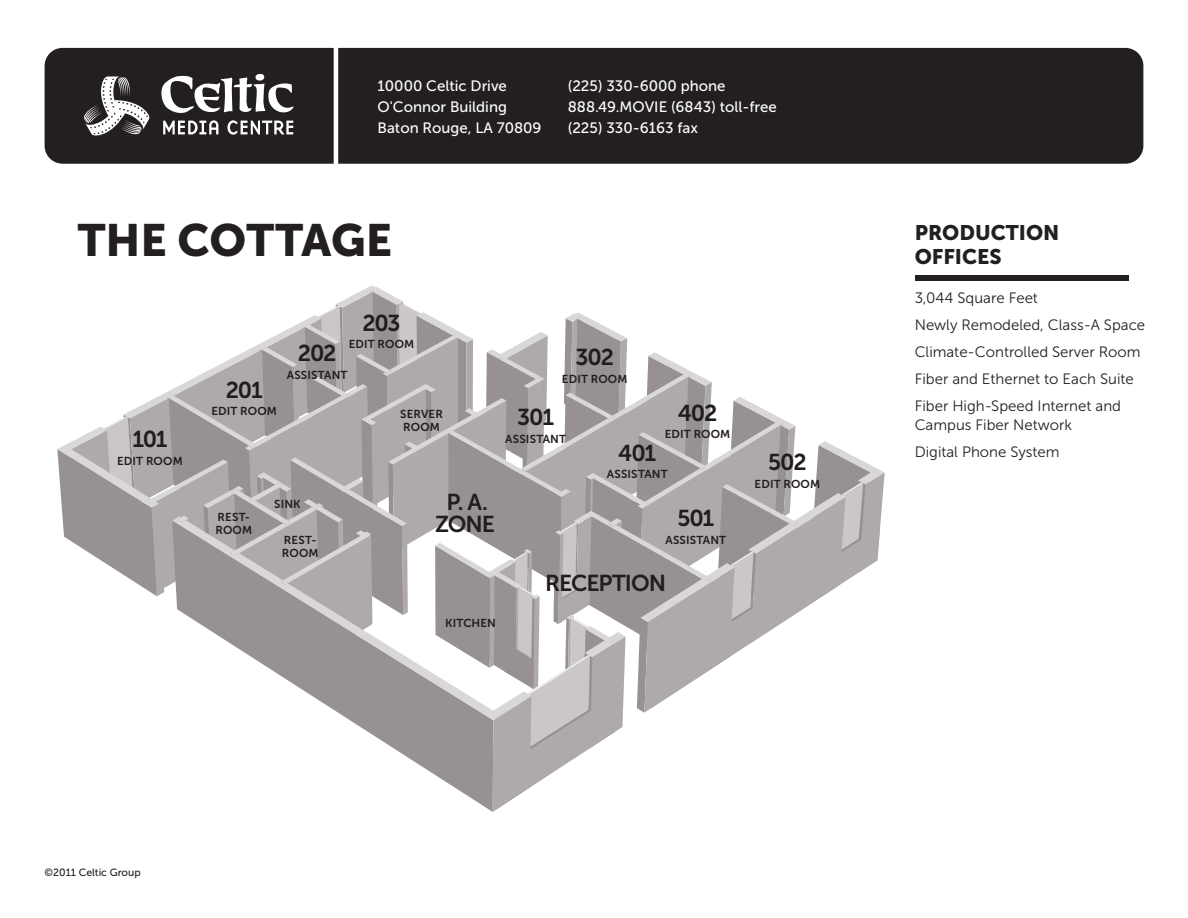
<style>
.page{position:relative;width:1188px;height:918px;background:#fff}
.page>*{position:absolute;margin:0;border:0;box-sizing:border-box;transform-origin:0 0}
.t1{font:45px "Museo Sans 900";color:#231f20}
.t2{font:22.95px/22.6px "Museo Sans 700";letter-spacing:-.045em;color:#211c1d;text-align:center}
.t3{font:21px "Museo Sans 900";color:#231f20}
.t4{font:15px/27px "Museo Sans 300";color:#231f20}
.t5{font:15px/21px "Museo Sans 500";color:#fff}
.t6{font:11.55px/13.4px "Museo Sans 700";letter-spacing:.01em;color:#211c1d}
.t7{font:10.5px "Museo Sans 500";color:#231f20}
</style>
<div class="page">
<div style="left:45px;top:48px;width:1098px;height:116px;background:#231f20;border-radius:18px"></div>
<svg style="left:161px;top:73px;width:133px;height:62px"></svg>
<svg style="left:84px;top:77px;width:66px;height:59px"></svg>
<hr style="left:334px;top:46px;width:4px;height:122px;background:#fff">
<div style="left:915px;top:275px;width:213px;height:6px;background:#231f20"></div>
<svg style="left:57px;top:286px;width:828px;height:526px"></svg>
<p class="t5" style="left:378px;top:76px;width:165px">10000 Celtic Drive<br>O'Connor Building<br>Baton Rouge, LA 70809</p>
<p class="t5" style="left:568px;top:76px;width:210px">(225) 330-6000 phone<br>888.49.MOVIE (6843) toll-free (225) 330-6163 fax</p>
<h1 class="t1" style="left:78px;top:215px;width:316px">THE COTTAGE</h1>
<h2 class="t2" style="left:132px;top:428px;width:37px">101</h2>
<p class="t6" style="left:117px;top:454px;width:67px">EDIT ROOM</p>
<h2 class="t2" style="left:226px;top:378px;width:39px">201</h2>
<p class="t6" style="left:212px;top:405px;width:67px">EDIT ROOM</p>
<h2 class="t2" style="left:362px;top:311px;width:40px">203</h2>
<p class="t6" style="left:349px;top:338px;width:67px">EDIT ROOM</p>
<h2 class="t2" style="left:298px;top:342px;width:40px">202</h2>
<p class="t6" style="left:287px;top:368px;width:62px">ASSISTANT</p>
<p class="t6" style="left:400px;top:407px;width:44px">SERVER<br>ROOM</p>
<p class="t6" style="left:215px;top:510px;width:38px">REST-<br>ROOM</p>
<p class="t6" style="left:274px;top:497px;width:28px">SINK</p>
<p class="t6" style="left:282px;top:533px;width:38px">REST-<br>ROOM</p>
<h2 class="t2" style="left:435px;top:490px;width:61px">P. A.<br>ZONE</h2>
<h2 class="t2" style="left:575px;top:346px;width:40px">302</h2>
<p class="t6" style="left:562px;top:373px;width:67px">EDIT ROOM</p>
<h2 class="t2" style="left:517px;top:406px;width:38px">301</h2>
<p class="t6" style="left:505px;top:432px;width:62px">ASSISTANT</p>
<h2 class="t2" style="left:678px;top:401px;width:41px">402</h2>
<p class="t6" style="left:665px;top:428px;width:67px">EDIT ROOM</p>
<h2 class="t2" style="left:618px;top:441px;width:40px">401</h2>
<p class="t6" style="left:607px;top:468px;width:62px">ASSISTANT</p>
<h2 class="t2" style="left:677px;top:507px;width:38px">501</h2>
<p class="t6" style="left:665px;top:533px;width:62px">ASSISTANT</p>
<h2 class="t2" style="left:545px;top:572px;width:122px">RECEPTION</h2>
<p class="t6" style="left:445px;top:616px;width:52px">KITCHEN</p>
<h2 class="t2" style="left:768px;top:451px;width:40px">502</h2>
<p class="t6" style="left:755px;top:477px;width:67px">EDIT ROOM</p>
<h3 class="t3" style="left:915px;top:220px;width:146px">PRODUCTION</h3>
<h3 class="t3" style="left:915px;top:244px;width:89px">OFFICES</h3>
<p class="t4" style="left:915px;top:284px;width:232px">3,044 Square Feet<br>Newly Remodeled, Class-A Space<br>Climate-Controlled Server Room<br>Fiber and Ethernet to Each Suite<br>Fiber High-Speed Internet and</p>
<p class="t4" style="left:915px;top:412px;width:159px">Campus Fiber Network<br>Digital Phone System</p>
<p class="t7" style="left:45px;top:867px;width:98px">©2011 Celtic Group</p>
</div>
